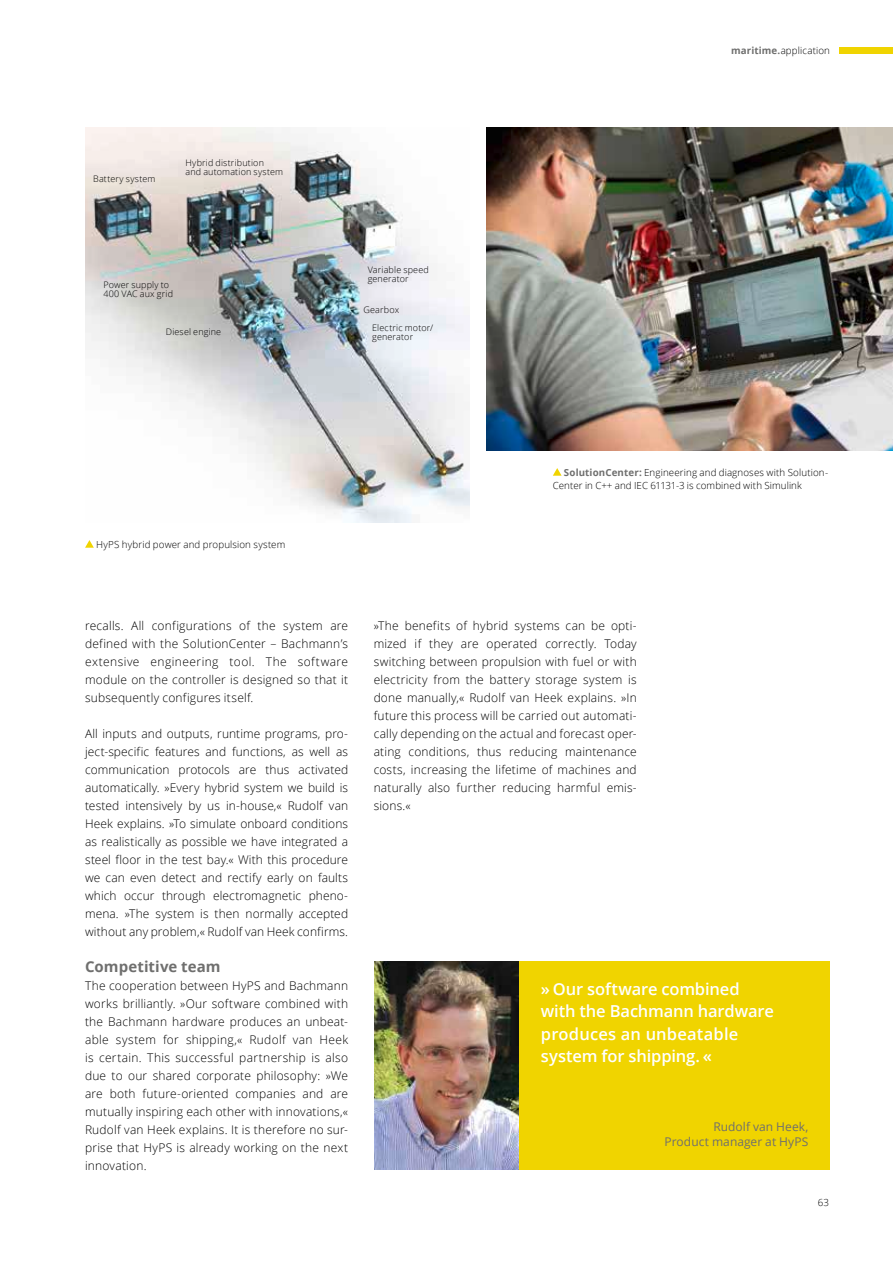
<style>
.page{position:relative;width:893px;height:1263px;background:#fff}
.page>*{position:absolute;margin:0;border:0;box-sizing:border-box;transform-origin:0 0}
.t1{font:600 16.5px/22.5px "Open Sans";letter-spacing:-.005em;color:#fff}
.t2{font:700 15px "Open Sans";letter-spacing:.005em;color:#6f6f6e}
.t3{font:300 12px/18px "Open Sans";letter-spacing:.015em;color:#000;text-align:justify}
.t4{font:12px/15px "Open Sans";letter-spacing:.005em;color:#6f6f6e;text-align:right}
.t5{font:300 9.75px/13.5px "Open Sans";letter-spacing:.015em;color:#000}
.t6{font:300 9px/9px "Open Sans";letter-spacing:.015em;color:#000}
.s1{font-weight:700;color:#6f6f6e}
</style>
<div class="page">
<img style="left:374px;top:961px;width:146px;height:208px">
<img style="left:85px;top:128px;width:385px;height:394px">
<img style="left:487px;top:128px;width:406px;height:322px">
<div style="left:520px;top:961px;width:310px;height:208px;background:#f0d400"></div>
<svg style="left:85px;top:540px;width:9px;height:8px"></svg>
<svg style="left:553px;top:468px;width:9px;height:8px"></svg>
<div style="left:840px;top:47px;width:53px;height:7px;background:#f0d400"></div>
<p class="t6" style="left:93px;top:173px;width:64px">Battery system</p>
<p class="t6" style="left:185px;top:158px;width:99px">Hybrid distribution<br>and automation system</p>
<p class="t6" style="left:103px;top:280px;width:71px">Power supply to<br>400 VAC aux grid</p>
<p class="t6" style="left:166px;top:327px;width:57px">Diesel engine</p>
<p class="t6" style="left:368px;top:265px;width:63px">Variable speed generator</p>
<p class="t6" style="left:372px;top:301px;width:62px;line-height:17.5px;text-indent:-9px">Gearbox<br>Electric motor/</p>
<p class="t6" style="left:372px;top:332px;width:42px">generator</p>
<p class="t5" style="left:731px;top:43px;width:100px"><span class="s1">maritime.</span>application</p>
<p class="t5" style="left:96px;top:537px;width:191px">HyPS hybrid power and propulsion system</p>
<p class="t5" style="left:553px;top:465px;width:277px;text-indent:11px"><span class="s1">SolutionCenter:</span> Engineering and diagnoses with Solution-<br>Center in C++ and IEC 61131-3 is combined with Simulink</p>
<p class="t3" style="left:85px;top:616px;width:265px">recalls. All configurations of the system are defined with the SolutionCenter – Bachmann’s extensive engineering tool. The software module on the controller is designed so that it subsequently configures itself.</p>
<p class="t3" style="left:85px;top:724px;width:265px">All inputs and outputs, runtime programs, pro&shy;ject-specific features and functions, as well as communication protocols are thus activated automatically. »Every hybrid system we build is tested intensively by us in-house,« Rudolf van Heek explains. »To simulate onboard conditions as realistically as possible we have integrated a steel floor in the test bay.« With this procedure we can even detect and rectify early on faults which occur through electromagnetic pheno&shy;mena. »The system is then normally accepted without any problem,« Rudolf van Heek confirms.</p>
<p class="t2" style="left:85px;top:956px;width:137px">Competitive team</p>
<p class="t3" style="left:85px;top:976px;width:265px">The cooperation between HyPS and Bachmann works brilliantly. »Our software combined with the Bachmann hardware produces an unbeat&shy;able system for shipping,« Rudolf van Heek is certain. This successful partnership is also due to our shared corporate philosophy: »We are both future-oriented companies and are mutually inspiring each other with innovations,« Rudolf van Heek explains. It is therefore no sur&shy;prise that HyPS is already working on the next innovation.</p>
<p class="t3" style="left:374px;top:616px;width:265px">»The benefits of hybrid systems can be opti&shy;mized if they are operated correctly. Today switching between propulsion with fuel or with electricity from the battery storage system is done manually,« Rudolf van Heek explains. »In future this process will be carried out automati&shy;cally depending on the actual and forecast oper&shy;ating conditions, thus reducing maintenance costs, increasing the lifetime of machines and naturally also further reducing harmful emis&shy;sions.«</p>
<h1 class="t1" style="left:541px;top:977px;width:235px">» Our software combined with the Bachmann hardware produces an unbeatable system for shipping. «</h1>
<p class="t4" style="left:664px;top:1119px;width:146px">Rudolf van Heek,<br>Product manager at HyPS</p>
<p class="t5" style="left:818px;top:1195px;width:13px">63</p>
</div>
